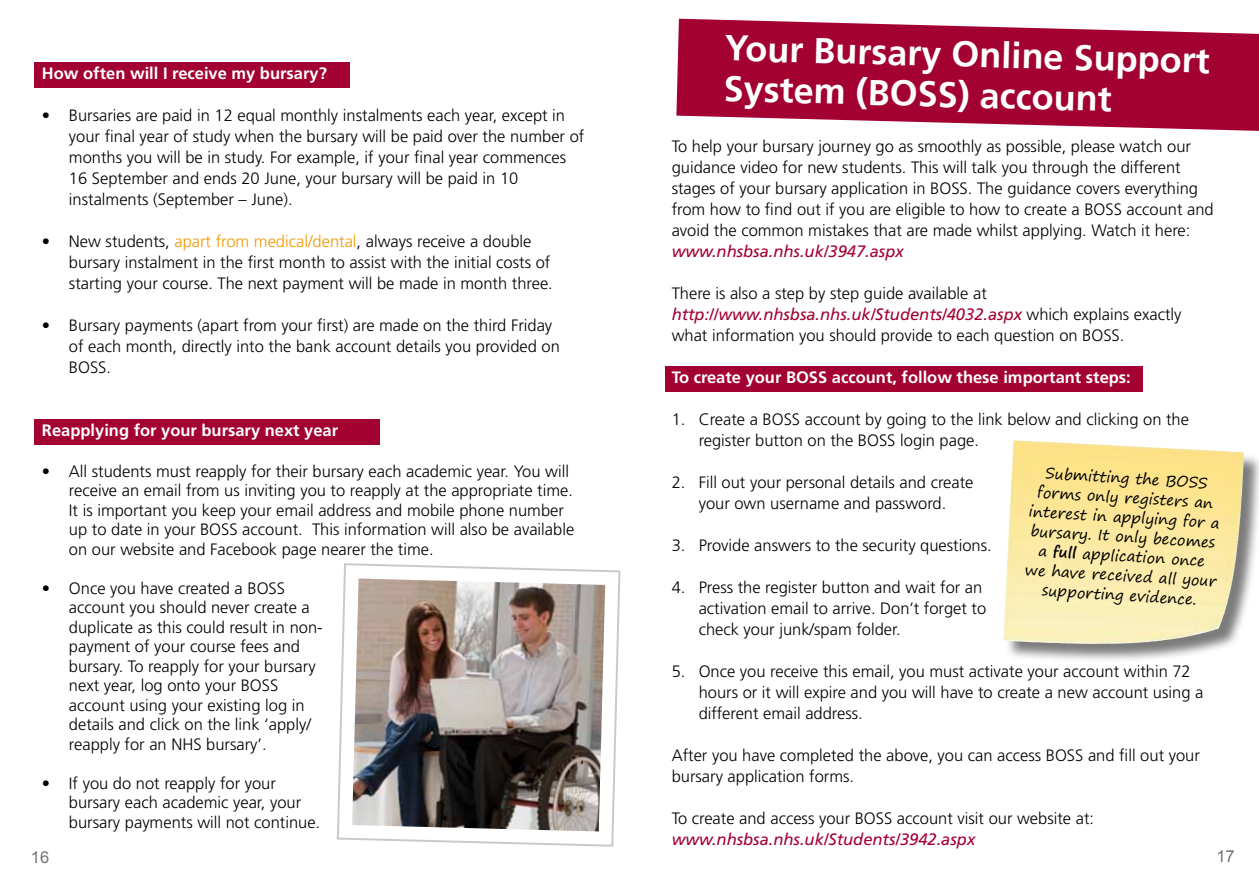
<style>
.page{position:relative;width:1259px;height:893px;background:#fff}
.page>*{position:absolute;margin:0;border:0;box-sizing:border-box;transform-origin:0 0}
.t1{font:700 36px/41px "Frutiger LT Std";color:#fff}
.t2{font:300 16.5px/21px "Frutiger LT Std";color:#000}
.t3{font:700 16.5px "Frutiger LT Std";color:#fff}
.t4{font:italic 16.5px "Frutiger LT Std";color:#a40133}
.t5{font:16.5px "Arial";color:#747476}
.t6{font:15px/19.5px "Segoe Print";color:#000;text-align:center}
.s1{font-weight:400;font-style:italic;color:#a40133}
.s2{font-weight:700;color:#fff}
.s3{color:#f39900}
.s4{font-weight:700}
</style>
<div class="page">
<div style="left:34px;top:419px;width:346px;height:26px;background:#a40133"></div>
<div style="left:34px;top:62px;width:315px;height:26px;background:#a40133"></div>
<div style="left:665px;top:366px;width:477px;height:26px;background:#a40133"></div>
<svg style="left:676px;top:19px;width:583px;height:112px;background:#b0234e"></svg>
<div style="left:1004px;top:441px;width:255px;height:222px;background:#000;opacity:.52"></div>
<img style="left:1003px;top:440px;width:241px;height:204px">
<svg style="left:337px;top:563px;width:284px;height:284px"></svg>
<img style="left:352px;top:578px;width:253px;height:253px">
<h1 class="t1" style="left:726px;top:26px;width:486px;rotate:2deg">Your Bursary Online Support<br>System (BOSS) account</h1>
<p class="t2" style="left:671px;top:136px;width:543px">To help your bursary journey go as smoothly as possible, please watch our guidance video for new students. This will talk you through the different stages of your bursary application in BOSS. The guidance covers everything from how to find out if you are eligible to how to create a BOSS account and avoid the common mistakes that are made whilst applying. Watch it here: <span class="s1">www.nhsbsa.nhs.uk/3947.aspx</span> <span class="s2">To</span></p>
<p class="t2" style="left:671px;top:283px;width:511px">There is also a step by step guide available at <span class="s1">http://www.nhsbsa.nhs.uk/Students/4032.aspx</span> which explains exactly what information you should provide to each question on BOSS.</p>
<p class="t3" style="left:671px;top:368px;width:461px">To create your BOSS account, follow these important steps:</p>
<p class="t2" style="left:698px;top:409px;width:492px;text-indent:-27px">1. Create a BOSS account by going to the link below and clicking on the register button on the BOSS login page.</p>
<p class="t2" style="left:671px;top:472px;width:303px;text-align:center">2. Fill out your personal details and create your own username and password.</p>
<p class="t2" style="left:671px;top:535px;width:322px">3. Provide answers to the security questions.</p>
<p class="t2" style="left:698px;top:577px;width:289px;text-indent:-27px">4. Press the register button and wait for an activation email to arrive. Don’t forget to check your junk/spam folder.</p>
<p class="t2" style="left:698px;top:661px;width:506px;text-indent:-27px">5. Once you receive this email, you must activate your account within 72 hours or it will expire and you will have to create a new account using a different email address.</p>
<p class="t2" style="left:671px;top:745px;width:530px">After you have completed the above, you can access BOSS and fill out your bursary application forms.</p>
<p class="t2" style="left:671px;top:808px;width:424px">To create and access your BOSS account visit our website at:</p>
<p class="t4" style="left:671px;top:830px;width:305px">www.nhsbsa.nhs.uk/Students/3942.aspx</p>
<p class="t3" style="left:42px;top:64px;width:286px">How often will I receive my bursary?</p>
<p class="t2" style="left:69px;top:105px;width:517px;text-indent:-27px">• Bursaries are paid in 12 equal monthly instalments each year, except in your final year of study when the bursary will be paid over the number of months you will be in study. For example, if your final year commences 16 September and ends 20 June, your bursary will be paid in 10 instalments (September – June).</p>
<p class="t2" style="left:69px;top:231px;width:485px;text-indent:-27px">• New students, <span class="s3">apart from medical/dental</span>, always receive a double bursary instalment in the first month to assist with the initial costs of starting your course. The next payment will be made in month three.</p>
<p class="t2" style="left:69px;top:315px;width:492px;text-indent:-27px">• Bursary payments (apart from your first) are made on the third Friday of each month, directly into the bank account details you provided on<br>BOSS.</p>
<p class="t3" style="left:42px;top:421px;width:298px">Reapplying for your bursary next year</p>
<p class="t2" style="left:69px;top:462px;width:507px;line-height:19.5px;text-indent:-27px">• All students must reapply for their bursary each academic year. You will receive an email from us inviting you to reapply at the appropriate time.<br>It is important you keep your email address and mobile phone number up to date in your BOSS account. This information will also be available on our website and Facebook page nearer the time.</p>
<p class="t2" style="left:69px;top:579px;width:255px;line-height:19.5px;text-indent:-27px">• Once you have created a BOSS account you should never create a duplicate as this could result in non&shy;payment of your course fees and bursary. To reapply for your bursary next year, log onto your BOSS account using your existing log in details and click on the link ‘apply/ reapply for an NHS bursary’.</p>
<p class="t2" style="left:69px;top:774px;width:253px;line-height:19.5px;text-indent:-27px">• If you do not reapply for your bursary each academic year, your bursary payments will not continue.</p>
<p class="t6" style="left:1032px;top:461px;width:193px;rotate:4deg">Submitting the BOSS forms only registers an interest in applying for a bursary. It only becomes a <span class="s4">full</span> application once<br>we have received all your supporting evidence.</p>
<p class="t5" style="left:31px;top:846px;width:20px">16</p>
<p class="t5" style="left:1216px;top:846px;width:20px">17</p>
</div>
